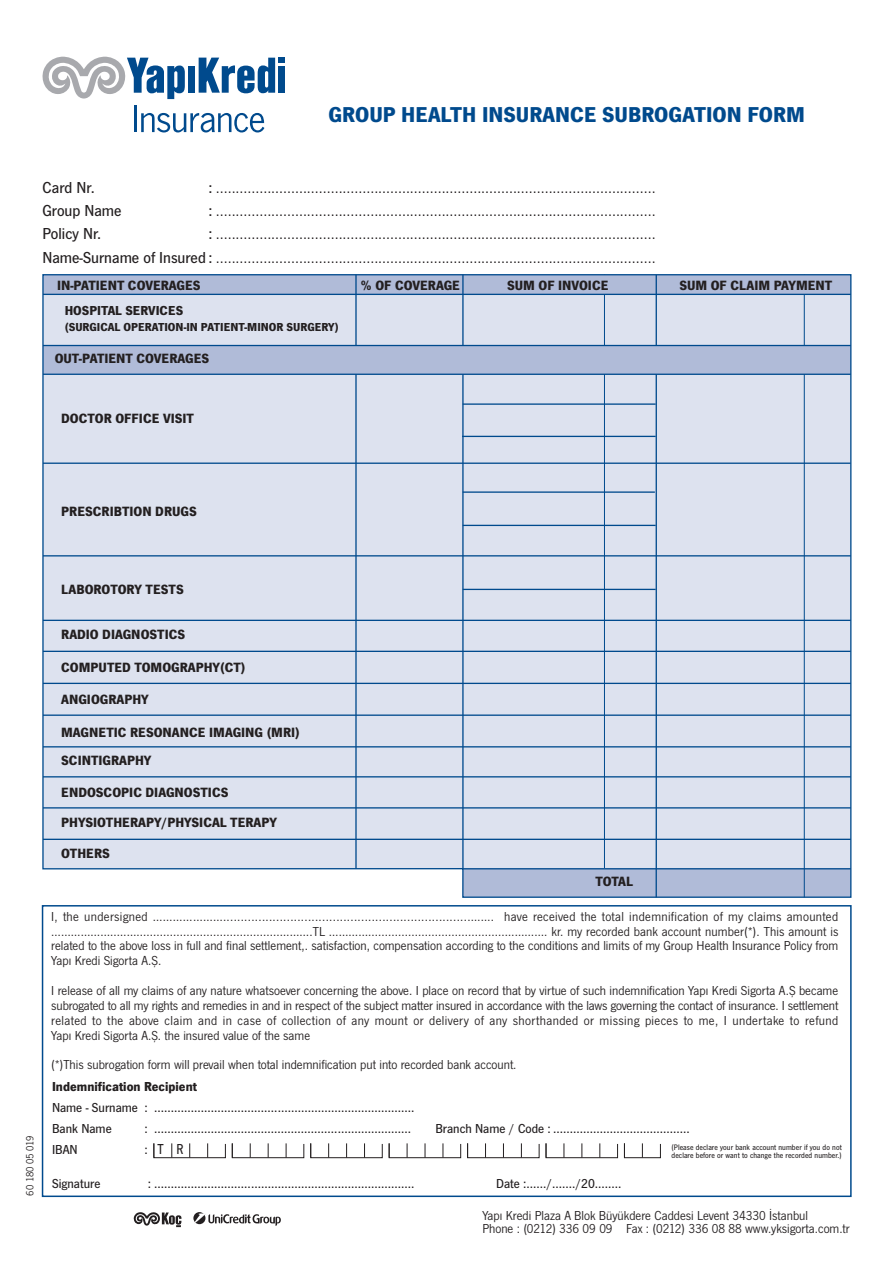
<style>
.page{position:relative;width:893px;height:1263px;background:#fff}
.page>*{position:absolute;margin:0;border:0;box-sizing:border-box;transform-origin:0 0}
.t1{font:22.35px "News Gothic TTRU Bold";color:#004a8d}
.t2{font:16.5px/23.2px "News Gothic TTRU Regular";color:#231f20;text-align:right}
.t3{font:16.5px "News Gothic TTRU Medium";color:#231f20}
.t4{font:15px "News Gothic TTRU Medium";color:#231f20;scale:.86 1}
.t5{font:13.95px/28.3px "News Gothic TTRU Bold";color:#231f20}
.t6{font:13.5px/14.9px "News Gothic TTRU Regular";color:#231f20;text-align:justify}
.t7{font:13.5px/21px "News Gothic TTRU Medium";color:#231f20}
.t8{font:13.5px "News Gothic TTRU Bold";color:#231f20}
.t9{font:12px "News Gothic TTRU Bold";color:#231f20}
.t10{font:10.8px "News Gothic TTRU Regular";letter-spacing:-.02em;color:#231f20}
.t11{font:8.25px/8.2px "News Gothic TTRU Medium";letter-spacing:.005em;color:#231f20;scale:.95 1}
.s1{font-family:"News Gothic TTRU Medium"}
</style>
<div class="page">
<div style="left:42px;top:905px;width:809px;height:292px;border:2px solid #004a8d"></div>
<svg style="left:42px;top:274px;width:810px;height:624px;background:#ced7e8"></svg>
<hr style="left:462px;top:403px;width:193px;height:2px;background:#004a8d">
<hr style="left:462px;top:589px;width:193px;height:1px;background:#004a8d">
<hr style="left:462px;top:436px;width:193px;height:1px;background:#004a8d">
<hr style="left:462px;top:491px;width:193px;height:2px;background:#004a8d">
<hr style="left:462px;top:525px;width:193px;height:1px;background:#004a8d">
<svg style="left:153px;top:1143px;width:73px;height:15px"></svg>
<svg style="left:232px;top:1143px;width:72px;height:15px"></svg>
<svg style="left:310px;top:1143px;width:151px;height:15px"></svg>
<svg style="left:467px;top:1143px;width:72px;height:15px"></svg>
<svg style="left:545px;top:1143px;width:73px;height:15px"></svg>
<svg style="left:624px;top:1143px;width:37px;height:15px"></svg>
<div style="left:188px;top:66px;width:7px;height:27px;background:#004a8d"></div>
<svg style="left:199px;top:58px;width:86px;height:35px"></svg>
<div style="left:278px;top:66px;width:7px;height:27px;background:#004a8d"></div>
<svg style="left:42px;top:57px;width:143px;height:42px"></svg>
<hr style="left:134px;top:106px;width:3px;height:26px;background:#004a8d">
<svg style="left:141px;top:113px;width:123px;height:19px"></svg>
<svg style="left:194px;top:1213px;width:87px;height:13px"></svg>
<svg style="left:133px;top:1212px;width:48px;height:15px"></svg>
<h1 class="t1" style="left:328px;top:107px;width:478px">GROUP HEALTH INSURANCE SUBROGATION FORM</h1>
<p class="t3" style="left:43px;top:182px;width:54px">Card Nr.</p>
<p class="t2" style="left:209px;top:177px;width:448px"><span class="s1">:</span> ...............................................................................................................</p>
<p class="t3" style="left:43px;top:205px;width:80px">Group Name</p>
<p class="t2" style="left:209px;top:200px;width:448px"><span class="s1">:</span> ...............................................................................................................</p>
<p class="t3" style="left:43px;top:228px;width:60px">Policy Nr.</p>
<p class="t2" style="left:43px;top:224px;width:614px"><span class="s1">:</span> ...............................................................................................................<br><span class="s1">Name-Surname of Insured :</span> ...............................................................................................................</p>
<p class="t5" style="left:57px;top:272px;width:145px">IN-PATIENT COVERAGES</p>
<p class="t5" style="left:361px;top:272px;width:101px">% OF COVERAGE</p>
<p class="t5" style="left:507px;top:272px;width:103px">SUM OF INVOICE</p>
<p class="t5" style="left:679px;top:272px;width:154px">SUM OF CLAIM PAYMENT</p>
<p class="t8" style="left:65px;top:306px;width:120px">HOSPITAL SERVICES</p>
<p class="t9" style="left:65px;top:323px;width:275px">(SURGICAL OPERATION-IN PATIENT-MINOR SURGERY)</p>
<p class="t5" style="left:55px;top:346px;width:156px">OUT-PATIENT COVERAGES</p>
<p class="t5" style="left:61px;top:405px;width:134px">DOCTOR OFFICE VISIT</p>
<p class="t5" style="left:61px;top:498px;width:137px">PRESCRIBTION DRUGS</p>
<p class="t10" style="left:26px;top:1196px;width:61px;rotate:-90deg">60 180 05 019</p>
<p class="t5" style="left:61px;top:576px;width:124px">LABOROTORY TESTS</p>
<p class="t5" style="left:61px;top:621px;width:125px">RADIO DIAGNOSTICS</p>
<p class="t5" style="left:61px;top:655px;width:186px">COMPUTED TOMOGRAPHY(CT)</p>
<p class="t5" style="left:61px;top:686px;width:89px">ANGIOGRAPHY</p>
<p class="t5" style="left:61px;top:719px;width:240px">MAGNETIC RESONANCE IMAGING (MRI)<br>SCINTIGRAPHY</p>
<p class="t5" style="left:61px;top:780px;width:169px">ENDOSCOPIC DIAGNOSTICS</p>
<p class="t5" style="left:61px;top:810px;width:217px">PHYSIOTHERAPY/PHYSICAL TERAPY</p>
<p class="t5" style="left:61px;top:840px;width:50px">OTHERS</p>
<p class="t5" style="left:595px;top:869px;width:39px">TOTAL</p>
<p class="t6" style="left:51px;top:910px;width:788px">I, the undersigned …………………......................................................................……. have received the total indemnification of my claims amounted ………………..……...........................................……….TL ………….........................................…………. kr. my recorded bank account number(*). This amount is related to the above loss in full and final settlement,. satisfaction, compensation according to the conditions and limits of my Group Health Insurance Policy from Yapı Kredi Sigorta A.Ş.</p>
<p class="t6" style="left:51px;top:984px;width:788px">I release of all my claims of any nature whatsoever concerning the above. I place on record that by virtue of such indemnification Yapı Kredi Sigorta A.Ş became subrogated to all my rights and remedies in and in respect of the subject matter insured in accordance with the laws governing the contact of insurance. I settlement related to the above claim and in case of collection of any mount or delivery of any shorthanded or missing pieces to me, I undertake to refund Yapı Kredi Sigorta A.Ş. the insured value of the same</p>
<p class="t6" style="left:51px;top:1058px;width:467px">(*)This subrogation form will prevail when total indemnification put into recorded bank account.</p>
<p class="t8" style="left:52px;top:1082px;width:146px">Indemnification Recipient</p>
<p class="t7" style="left:52px;top:1098px;width:364px">Name - Surname : ..............................................................................<br>Bank Name</p>
<p class="t7" style="left:144px;top:1119px;width:268px">: .............................................................................</p>
<p class="t7" style="left:435px;top:1119px;width:256px">Branch Name / Code : .........................................</p>
<p class="t4" style="left:157px;top:1144px;width:32px">T R</p>
<p class="t7" style="left:52px;top:1140px;width:27px">IBAN</p>
<p class="t7" style="left:144px;top:1140px;width:5px">:</p>
<p class="t7" style="left:52px;top:1174px;width:50px">Signature</p>
<p class="t7" style="left:148px;top:1174px;width:268px">: ..............................................................................</p>
<p class="t7" style="left:496px;top:1174px;width:127px">Date :……/……./20….....</p>
<p class="t11" style="left:671px;top:1143px;width:181px">(Please declare your bank account number if you do not declare before or want to change the recorded number.)</p>
<p class="t6" style="left:482px;top:1209px;width:369px;line-height:13.5px">Yapı Kredi Plaza A Blok Büyükdere Caddesi Levent 34330 İstanbul<br>Phone : (0212) 336 09 09 Fax : (0212) 336 08 88 www.yksigorta.com.tr</p>
</div>
